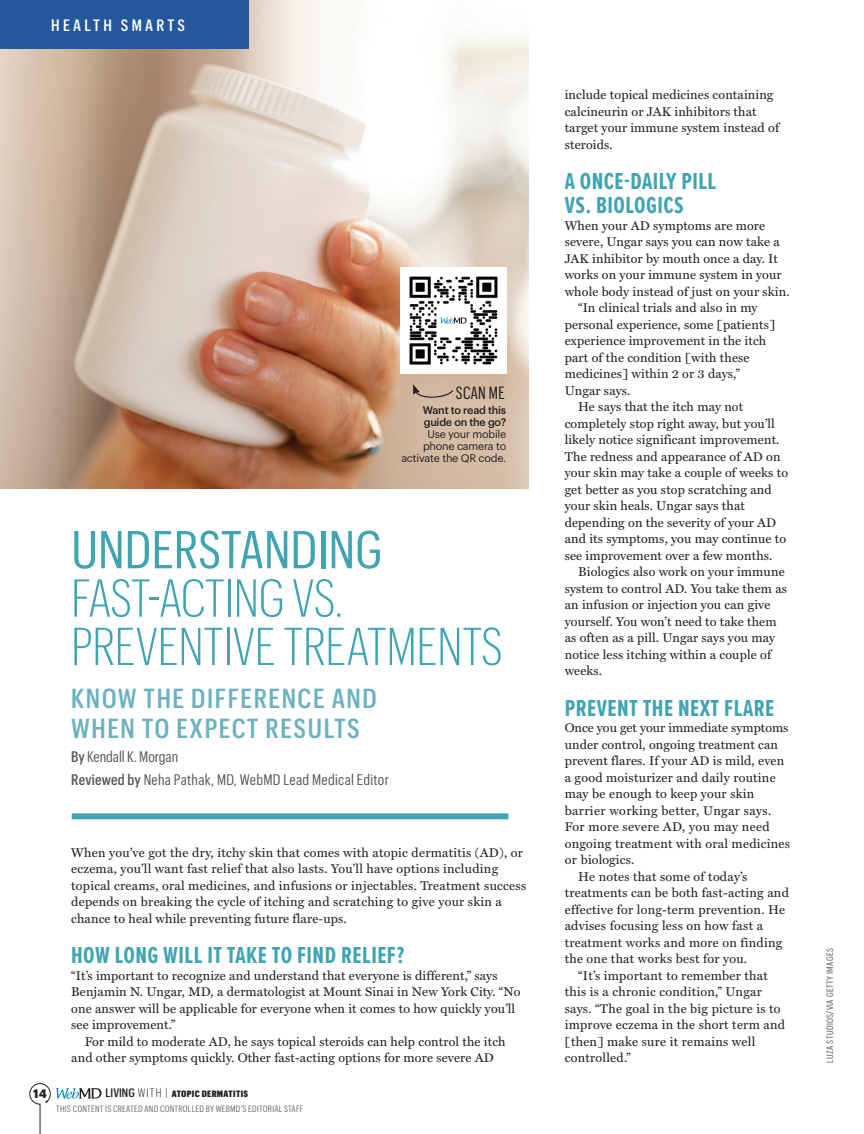
<style>
.page{position:relative;width:864px;height:1134px;background:#fff}
.page>*{position:absolute;margin:0;border:0;box-sizing:border-box;transform-origin:0 0}
.t1{font:300 52.05px/48.3px "Graphik Cond";color:#40a4b3}
.t2{font:52.05px "Graphik Cond";color:#40a4b3}
.t3{font:500 27px/30px "Graphik Cond";letter-spacing:.055em;color:#6cb1bf}
.t4{font:700 24px/24px "Proxima Nova Ex Cn";letter-spacing:.02em;color:#40a4b3}
.t5{font:17.25px "Graphik X Cond";letter-spacing:.02em;color:#231f20}
.t6{font:500 16.2px "Graphik Cond";letter-spacing:.2em;color:#fff}
.t7{font:15px/23.7px "Graphik Cond";letter-spacing:.02em;color:#57585a}
.t8{font:12.75px/16.5px "Miller Text Roman";letter-spacing:.01em;color:#231f20}
.t9{font:12.75px "Miller Text Roman";letter-spacing:.03em;color:#231f20}
.t10{font:700 12px "Graphik";color:#231f20}
.t11{font:10.8px/12.1px "Graphik";letter-spacing:-.02em;color:#231f20;text-align:right}
.t12{font:500 10.8px/12.1px "Graphik";letter-spacing:-.02em;color:#231f20}
.t13{font:9px/15px "Graphik Cond";letter-spacing:.02em;color:#6c6d70}
.t14{font:9px "Graphik Cond";letter-spacing:.04em;color:#57585a}
.s1{font-weight:500}
.s2{font-weight:500;font-size:12px;color:#231f20}
.s3{font-weight:300;font-size:12px;color:#231f20}
.s4{font-weight:900;color:#231f20}
</style>
<div class="page">
<img style="left:0;top:0;width:528px;height:488px">
<div style="left:72px;top:813px;width:436px;height:6px;background:#40a4b3"></div>
<svg style="left:29px;top:1083px;width:73px;height:51px"></svg>
<div style="left:0;top:0;width:248px;height:49px;background:#25579d"></div>
<img style="left:400px;top:267px;width:106px;height:106px">
<svg style="left:413px;top:384px;width:41px;height:16px"></svg>
<p class="t6" style="left:51px;top:14px;width:135px">HEALTH SMARTS</p>
<h3 class="t5" style="left:456px;top:381px;width:50px">SCAN ME</h3>
<p class="t12" style="left:423px;top:403px;width:85px">Want to read this guide on the go?</p>
<p class="t11" style="left:401px;top:427px;width:106px">Use your mobile phone camera to activate the QR code.</p>
<h1 class="t2" style="left:71px;top:513px;width:312px">UNDERSTANDING</h1>
<h1 class="t1" style="left:71px;top:571px;width:433px">FAST-ACTING VS.<br>PREVENTIVE TREATMENTS</h1>
<h2 class="t3" style="left:71px;top:681px;width:307px">KNOW THE DIFFERENCE AND<br>WHEN TO EXPECT RESULTS</h2>
<p class="t7" style="left:71px;top:743px;width:319px"><span class="s1">By</span> Kendall K. Morgan<br><span class="s1">Reviewed by</span> Neha Pathak, MD, WebMD Lead Medical Editor</p>
<p class="t8" style="left:71px;top:844px;width:457px">When you’ve got the dry, itchy skin that comes with atopic dermatitis (AD), or eczema, you’ll want fast relief that also lasts. You’ll have options including topical creams, oral medicines, and infusions or injectables. Treatment success depends on breaking the cycle of itching and scratching to give your skin a chance to heal while preventing future flare-ups.</p>
<h3 class="t4" style="left:71px;top:943px;width:334px">HOW LONG WILL IT TAKE TO FIND RELIEF?</h3>
<p class="t8" style="left:71px;top:967px;width:451px">“It’s important to recognize and understand that everyone is different,” says Benjamin N. Ungar, MD, a dermatologist at Mount Sinai in New York City. “No one answer will be applicable for everyone when it comes to how quickly you’ll see improvement.”</p>
<p class="t8" style="left:71px;top:1033px;width:436px;text-indent:14px">For mild to moderate AD, he says topical steroids can help control the itch and other symptoms quickly. Other fast-acting options for more severe AD</p>
<p class="t10" style="left:33px;top:1084px;width:15px">14</p>
<p class="t13" style="left:56px;top:1085px;width:249px;text-indent:49px"><span class="s2">LIVING</span> <span class="s3">WITH |</span> <span class="s4">ATOPIC DERMATITIS<br></span>THIS CONTENT IS CREATED AND CONTROLLED BY WEBMD’S EDITORIAL STAFF</p>
<p class="t8" style="left:565px;top:86px;width:216px">include topical medicines containing calcineurin or JAK inhibitors that target your immune system instead of steroids.</p>
<h3 class="t4" style="left:565px;top:169px;width:153px">A ONCE-DAILY PILL<br>VS. BIOLOGICS</h3>
<p class="t8" style="left:565px;top:217px;width:202px">When your AD symptoms are more</p>
<p class="t8" style="left:565px;top:233px;width:217px">severe, Ungar says you can now take a</p>
<p class="t8" style="left:565px;top:250px;width:215px">JAK inhibitor by mouth once a day. It</p>
<p class="t8" style="left:565px;top:266px;width:218px">works on your immune system in your</p>
<p class="t8" style="left:565px;top:283px;width:226px">whole body instead of just on your skin.</p>
<p class="t8" style="left:578px;top:299px;width:181px">“In clinical trials and also in my</p>
<p class="t8" style="left:565px;top:316px;width:212px">personal experience, some [patients]</p>
<p class="t8" style="left:565px;top:332px;width:203px">experience improvement in the itch</p>
<p class="t8" style="left:565px;top:349px;width:186px">part of the condition [with these</p>
<p class="t8" style="left:565px;top:365px;width:177px">medicines] within 2 or 3 days,”</p>
<p class="t8" style="left:565px;top:382px;width:67px">Ungar says.</p>
<p class="t8" style="left:578px;top:398px;width:167px">He says that the itch may not</p>
<p class="t8" style="left:565px;top:415px;width:212px">completely stop right away, but you’ll</p>
<p class="t8" style="left:565px;top:431px;width:216px">likely notice significant improvement.</p>
<p class="t8" style="left:565px;top:448px;width:217px">The redness and appearance of AD on</p>
<p class="t8" style="left:565px;top:464px;width:225px">your skin may take a couple of weeks to</p>
<p class="t8" style="left:565px;top:481px;width:209px">get better as you stop scratching and</p>
<p class="t8" style="left:565px;top:497px;width:182px">your skin heals. Ungar says that</p>
<p class="t8" style="left:565px;top:514px;width:213px">depending on the severity of your AD</p>
<p class="t8" style="left:565px;top:530px;width:223px">and its symptoms, you may continue to</p>
<p class="t8" style="left:565px;top:547px;width:209px">see improvement over a few months.</p>
<p class="t8" style="left:578px;top:563px;width:208px">Biologics also work on your immune</p>
<p class="t8" style="left:565px;top:580px;width:224px">system to control AD. You take them as</p>
<p class="t8" style="left:565px;top:596px;width:207px">an infusion or injection you can give</p>
<p class="t8" style="left:565px;top:613px;width:213px">yourself. You won’t need to take them</p>
<p class="t8" style="left:565px;top:629px;width:212px">as often as a pill. Ungar says you may</p>
<p class="t8" style="left:565px;top:646px;width:208px">notice less itching within a couple of</p>
<p class="t8" style="left:565px;top:662px;width:39px">weeks.</p>
<h3 class="t4" style="left:565px;top:695px;width:211px">PREVENT THE NEXT FLARE</h3>
<p class="t8" style="left:565px;top:719px;width:225px">Once you get your immediate symptoms</p>
<p class="t8" style="left:565px;top:736px;width:215px">under control, ongoing treatment can</p>
<p class="t8" style="left:565px;top:752px;width:221px">prevent flares. If your AD is mild, even</p>
<p class="t8" style="left:565px;top:769px;width:212px">a good moisturizer and daily routine</p>
<p class="t8" style="left:565px;top:785px;width:191px">may be enough to keep your skin</p>
<p class="t9" style="left:565px;top:803px;width:208px">barrier working better, Ungar says.</p>
<p class="t9" style="left:565px;top:819px;width:207px">For more severe AD, you may need</p>
<p class="t8" style="left:565px;top:835px;width:227px">ongoing treatment with oral medicines</p>
<p class="t8" style="left:565px;top:851px;width:71px">or biologics.</p>
<p class="t8" style="left:578px;top:868px;width:171px">He notes that some of today’s</p>
<p class="t8" style="left:565px;top:884px;width:226px">treatments can be both fast-acting and</p>
<p class="t8" style="left:565px;top:901px;width:222px">effective for long-term prevention. He</p>
<p class="t8" style="left:565px;top:917px;width:200px">advises focusing less on how fast a</p>
<p class="t8" style="left:565px;top:934px;width:219px">treatment works and more on finding</p>
<p class="t8" style="left:565px;top:950px;width:184px">the one that works best for you.</p>
<p class="t8" style="left:578px;top:967px;width:191px">“It’s important to remember that</p>
<p class="t8" style="left:565px;top:983px;width:199px">this is a chronic condition,” Ungar</p>
<p class="t8" style="left:565px;top:1000px;width:217px">says. “The goal in the big picture is to</p>
<p class="t8" style="left:565px;top:1016px;width:222px">improve eczema in the short term and</p>
<p class="t8" style="left:565px;top:1033px;width:192px">[then] make sure it remains well</p>
<p class="t8" style="left:565px;top:1049px;width:68px">controlled.”</p>
<p class="t14" style="left:824px;top:1063px;width:116px;rotate:-90deg">LUZA STUDIOS/VIA GETTY IMAGES</p>
</div>
